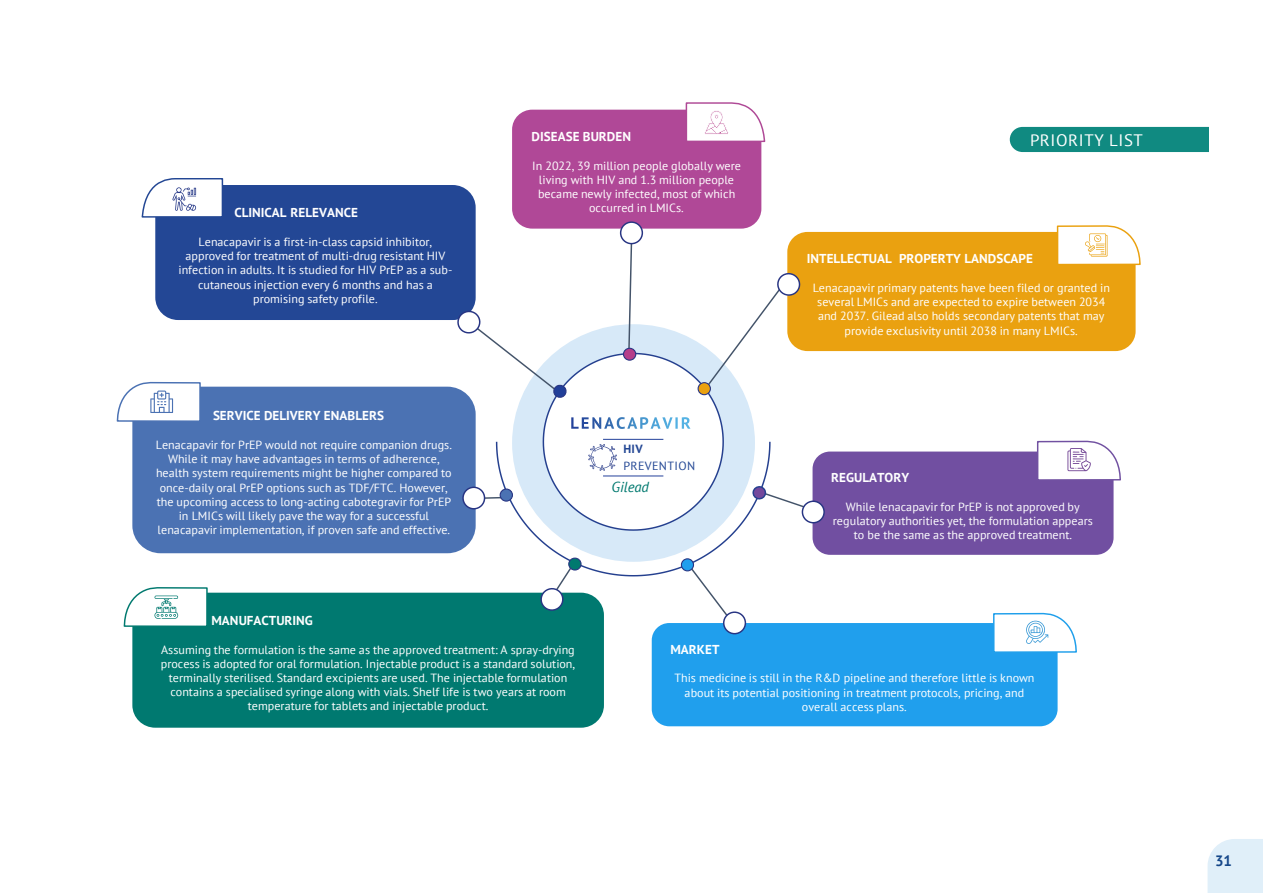
<style>
.page{position:relative;width:1263px;height:893px;background:#fff}
.page>*{position:absolute;margin:0;border:0;box-sizing:border-box;transform-origin:0 0}
.t1{font:16.5px "PT Sans";letter-spacing:.035em;color:#fff}
.t2{font:700 15px "PT Sans";color:#154789}
.t3{font:italic 14.55px "PT Sans";letter-spacing:-.005em;color:#00796f}
.t4{font:700 12.9px "PT Sans";letter-spacing:.005em;color:#fff}
.t5{font:11.85px/14.1px "PT Sans";color:#fff;text-align:center}
.t6{font:11.85px/17.1px "PT Sans";letter-spacing:.035em;color:#234794}
.s1{font-weight:700}
</style>
<div class="page">
<div style="left:1207px;top:839px;width:56px;height:54px;background:#e0eff9"></div>
<div style="left:155px;top:185px;width:321px;height:135px;background:#234795;border-radius:23px"></div>
<svg style="left:141px;top:178px;width:83px;height:40px"></svg>
<div style="left:812px;top:452px;width:301px;height:103px;background:#714fa1;border-radius:17px"></div>
<svg style="left:1036px;top:440px;width:85px;height:41px"></svg>
<div style="left:132px;top:387px;width:344px;height:166px;background:#4b72b3;border-radius:28px"></div>
<svg style="left:116px;top:381px;width:85px;height:42px"></svg>
<div style="left:787px;top:232px;width:348px;height:119px;background:#eaa110;border-radius:20px"></div>
<svg style="left:1056px;top:225px;width:85px;height:41px"></svg>
<div style="left:512px;top:110px;width:249px;height:119px;background:#b04897;border-radius:20px"></div>
<svg style="left:685px;top:102px;width:81px;height:41px"></svg>
<div style="left:652px;top:623px;width:405px;height:103px;background:#209fed;border-radius:17px"></div>
<svg style="left:993px;top:612px;width:84px;height:42px"></svg>
<div style="left:132px;top:593px;width:472px;height:135px;background:#007970;border-radius:23px"></div>
<svg style="left:123px;top:587px;width:85px;height:41px"></svg>
<div style="left:621px;top:222px;width:21px;height:22px;background:#fff;border-radius:50%"></div>
<div style="left:620px;top:221px;width:23px;height:23px;border:1px solid #283583;border-radius:50%"></div>
<div style="left:802px;top:501px;width:22px;height:22px;background:#fff;border-radius:50%"></div>
<div style="left:802px;top:500px;width:23px;height:23px;border:1px solid #283583;border-radius:50%"></div>
<div style="left:724px;top:612px;width:21px;height:22px;background:#fff;border-radius:50%"></div>
<div style="left:723px;top:611px;width:23px;height:23px;border:1px solid #283583;border-radius:50%"></div>
<svg style="left:455px;top:242px;width:352px;height:375px"></svg>
<div style="left:1010px;top:127px;width:199px;height:25px;background:#108a81"></div>
<p class="t4" style="left:234px;top:204px;width:125px">CLINICAL RELEVANCE</p>
<p class="t5" style="left:178px;top:235px;width:275px">Lenacapavir is a first-in-class capsid inhibitor, approved for treatment of multi-drug resistant HIV infection in adults. It is studied for HIV PrEP as a sub&shy;cutaneous injection every 6 months and has a promising safety profile.</p>
<p class="t4" style="left:213px;top:407px;width:172px">SERVICE DELIVERY ENABLERS</p>
<p class="t5" style="left:156px;top:438px;width:298px">Lenacapavir for PrEP would not require companion drugs.<br>While it may have advantages in terms of adherence, health system requirements might be higher compared to once-daily oral PrEP options such as TDF/FTC. However, the upcoming access to long-acting cabotegravir for PrEP in LMICs will likely pave the way for a successful lenacapavir implementation, if proven safe and effective.</p>
<p class="t4" style="left:532px;top:128px;width:101px">DISEASE BURDEN</p>
<p class="t5" style="left:532px;top:158px;width:210px">In 2022, 39 million people globally were living with HIV and 1.3 million people became newly infected, most of which occurred in LMICs.</p>
<p class="t6" style="left:623px;top:440px;width:73px"><span class="s1">HIV<br></span>PREVENTION</p>
<p class="t3" style="left:611px;top:477px;width:39px">Gilead</p>
<p class="t1" style="left:1030px;top:129px;width:114px">PRIORITY LIST</p>
<p class="t4" style="left:807px;top:250px;width:228px">INTELLECTUAL PROPERTY LANDSCAPE</p>
<p class="t5" style="left:813px;top:281px;width:299px">Lenacapavir primary patents have been filed or granted in several LMICs and are expected to expire between 2034 and 2037. Gilead also holds secondary patents that may provide exclusivity until 2038 in many LMICs.</p>
<p class="t4" style="left:831px;top:469px;width:79px">REGULATORY</p>
<p class="t5" style="left:833px;top:500px;width:262px">While lenacapavir for PrEP is not approved by regulatory authorities yet, the formulation appears to be the same as the approved treatment.</p>
<p class="t4" style="left:211px;top:612px;width:103px">MANUFACTURING</p>
<p class="t5" style="left:161px;top:642px;width:416px">Assuming the formulation is the same as the approved treatment: A spray-drying process is adopted for oral formulation. Injectable product is a standard solution, terminally sterilised. Standard excipients are used. The injectable formulation contains a specialised syringe along with vials. Shelf life is two years at room temperature for tablets and injectable product.</p>
<p class="t4" style="left:670px;top:641px;width:51px">MARKET</p>
<p class="t5" style="left:674px;top:671px;width:362px">This medicine is still in the R&amp;D pipeline and therefore little is known about its potential positioning in treatment protocols, pricing, and overall access plans.</p>
<p class="t2" style="left:1215px;top:851px;width:19px">31</p>
</div>
